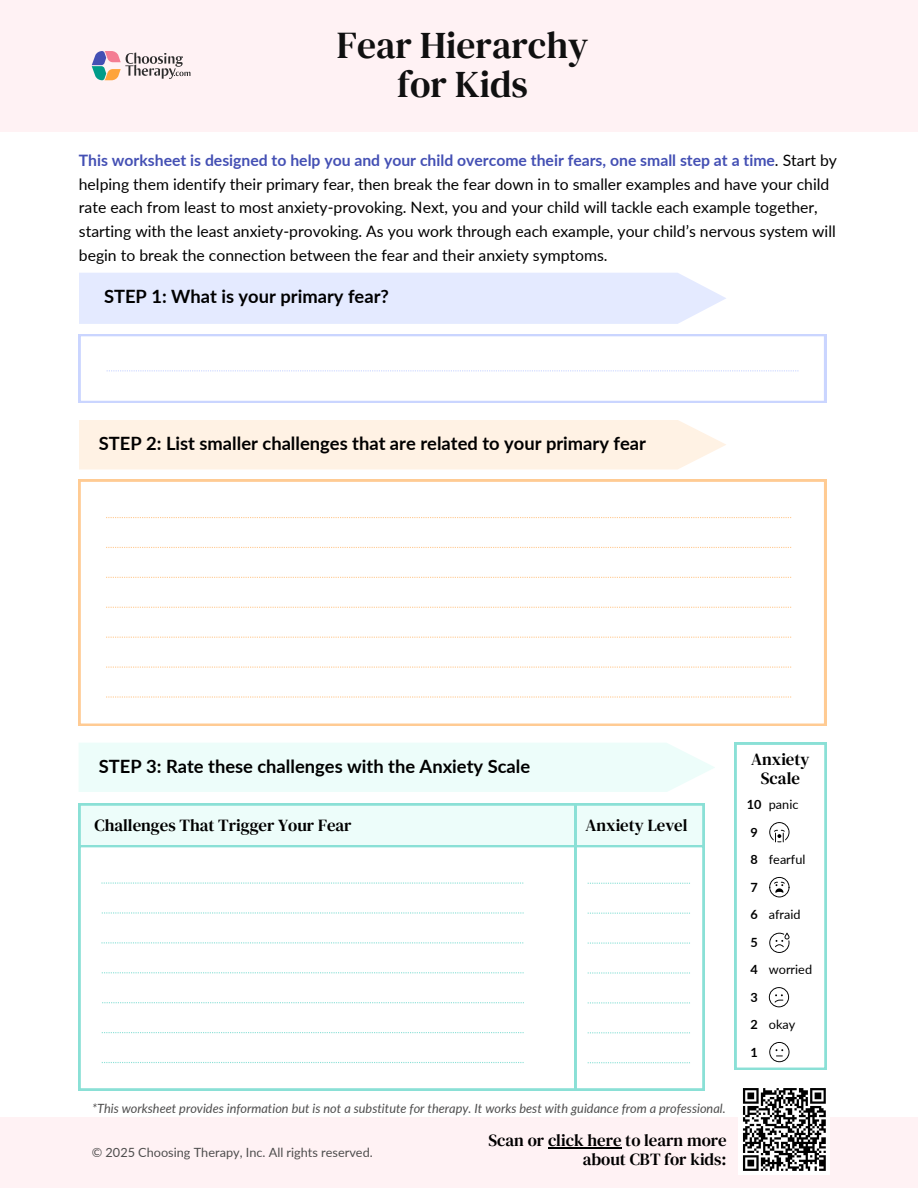
<style>
.page{position:relative;width:918px;height:1188px;background:#fff}
.page>*{position:absolute;margin:0;border:0;box-sizing:border-box;transform-origin:0 0}
.t1{font:37.8px/39.3px "DM Serif Text";color:#101010;text-align:center}
.t2{font:700 18.3px "Lato";color:#000}
.t3{font:16.95px/19.2px "DM Serif Text";color:#000;text-align:center}
.t4{font:15.75px/23.7px "Lato";color:#000}
.t5{font:italic 12.75px "Lato";color:#4e4d4d}
.t6{font:12.75px "Lato";color:#4e4d4d}
.t7{font:12.75px "Lato";color:#000}
.t8{font:700 12.75px/27.5px "Lato";color:#000}
.s1{font-weight:700;color:#4450b4}
</style>
<div class="page">
<div style="left:79px;top:420px;width:647px;height:49px;background:#fff2e4"></div>
<svg style="left:79px;top:480px;width:747px;height:246px"></svg>
<svg style="left:106px;top:517px;width:685px;height:1px"></svg>
<svg style="left:106px;top:547px;width:685px;height:1px"></svg>
<svg style="left:106px;top:577px;width:685px;height:1px"></svg>
<svg style="left:106px;top:607px;width:685px;height:1px"></svg>
<svg style="left:106px;top:637px;width:685px;height:1px"></svg>
<svg style="left:106px;top:667px;width:685px;height:1px"></svg>
<svg style="left:106px;top:696px;width:685px;height:2px"></svg>
<div style="left:79px;top:273px;width:647px;height:51px;background:#e4eaff"></div>
<svg style="left:79px;top:334px;width:747px;height:69px"></svg>
<svg style="left:107px;top:370px;width:691px;height:1px"></svg>
<div style="left:79px;top:743px;width:636px;height:49px;background:#edfdfa"></div>
<svg style="left:79px;top:804px;width:625px;height:286px"></svg>
<div style="left:0;top:0;width:918px;height:131px;background:#fff2f4"></div>
<div style="left:0;top:1118px;width:918px;height:70px;background:#fff2f4"></div>
<svg style="left:735px;top:743px;width:91px;height:327px"></svg>
<div style="left:738px;top:1084px;width:92px;height:91px;background:#fff"></div>
<svg style="left:743px;top:1088px;width:83px;height:83px"></svg>
<hr style="left:548px;top:1147px;width:74px;height:1px;background:#000">
<svg style="left:92px;top:51px;width:98px;height:29px"></svg>
<p class="t1" style="left:337px;top:25px;width:253px">Fear Hierarchy for Kids</p>
<p class="t4" style="left:79px;top:148px;width:760px"><span class="s1">This worksheet is designed to help you and your child overcome their fears, one small step at a time</span>. Start by helping them identify their primary fear, then break the fear down in to smaller examples and have your child rate each from least to most anxiety-provoking. Next, you and your child will tackle each example together, starting with the least anxiety-provoking. As you work through each example, your child’s nervous system will begin to break the connection between the fear and their anxiety symptoms.</p>
<p class="t2" style="left:104px;top:285px;width:286px">STEP 1: What is your primary fear?</p>
<p class="t2" style="left:99px;top:432px;width:549px">STEP 2: List smaller challenges that are related to your primary fear</p>
<h1 class="t2" style="left:99px;top:755px;width:433px">STEP 3: Rate these challenges with the Anxiety Scale</h1>
<h4 class="t3" style="left:95px;top:816px;width:259px">Challenges That Trigger Your Fear</h4>
<h2 class="t3" style="left:586px;top:816px;width:104px">Anxiety Level</h2>
<p class="t5" style="left:92px;top:1101px;width:635px">*This worksheet provides information but is not a substitute for therapy. It works best with guidance from a professional.</p>
<h2 class="t6" style="left:92px;top:1145px;width:283px">© 2025 Choosing Therapy, Inc. All rights reserved.</h2>
<h5 class="t3" style="left:489px;top:1130px;width:240px;text-align:right">Scan or click here to learn more about CBT for kids:</h5>
<p class="t3" style="left:751px;top:750px;width:60px">Anxiety<br>Scale</p>
<p class="t7" style="left:769px;top:797px;width:31px">panic</p>
<h2 class="t8" style="left:747px;top:791px;width:16px">10<br>9<br>8<br>7<br>6<br>5<br>4<br>3<br>2</h2>
<h3 class="t8" style="left:750px;top:1038px;width:9px">1</h3>
<p class="t7" style="left:769px;top:852px;width:38px">fearful</p>
<p class="t7" style="left:769px;top:907px;width:33px">afraid</p>
<p class="t7" style="left:769px;top:962px;width:45px">worried</p>
<p class="t7" style="left:769px;top:1017px;width:28px">okay</p>
</div>
